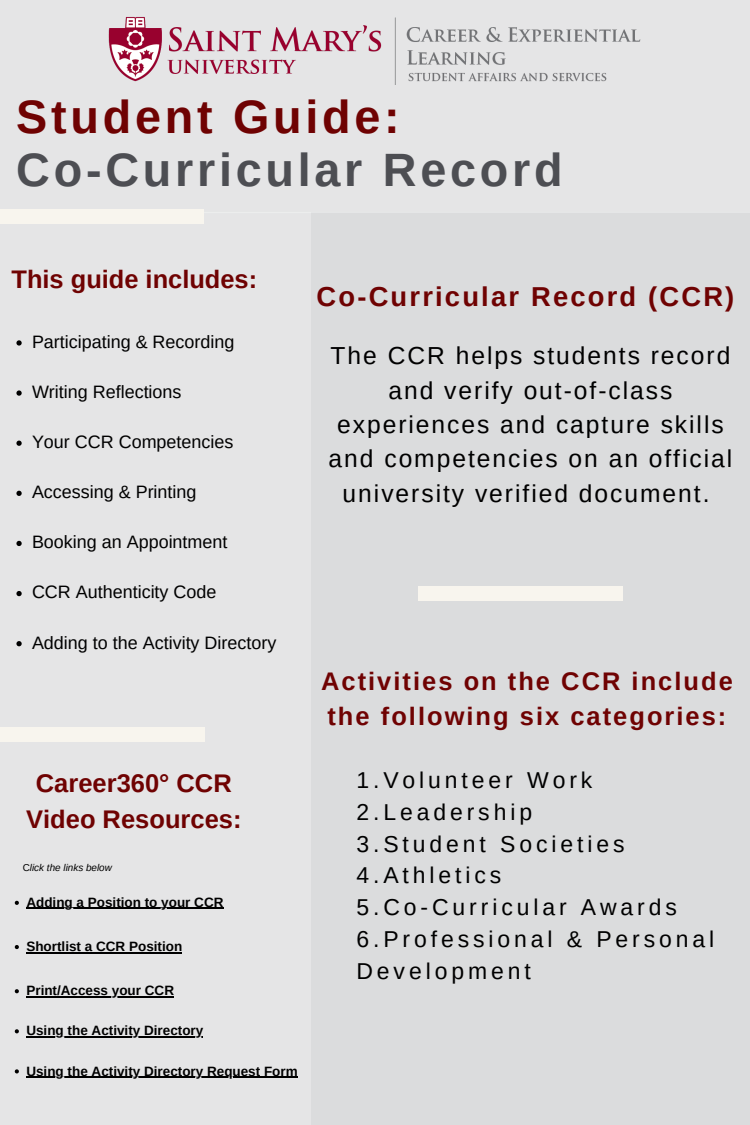
<style>
.page{position:relative;width:750px;height:1125px;background:#dbdcdd}
.page>*{position:absolute;margin:0;border:0;box-sizing:border-box;transform-origin:0 0}
.t1{font:700 46.75px "Arimo";letter-spacing:.08em;color:#4d4e53}
.t2{font:700 46.75px "Arimo";letter-spacing:.08em;color:#6f0202}
.t3{font:700 27.38px "Arimo";letter-spacing:.08em;color:#6f0202}
.t4{font:700 25.5px "Arimo";color:#6f0202}
.t5{font:700 25.38px "Arimo";letter-spacing:.08em;color:#6f0202}
.t6{font:700 25.38px "Arimo";color:#6f0202}
.t7{font:24.62px/34.4px "Arimo";letter-spacing:.08em;color:#000;text-align:center}
.t8{font:23px/31.8px "Arimo";letter-spacing:.17em;color:#000}
.t9{font:18px "Arimo";color:#000}
.t10{font:700 13.5px "Arimo";color:#000}
.t11{font:italic 9.88px "Arimo";color:#000}
.s1{font-style:normal}
</style>
<div class="page">
<div style="left:0;top:215px;width:298px;height:862px;background:#e5e5e6"></div>
<div style="left:0;top:209px;width:203px;height:15px;background:#f8f5ee"></div>
<div style="left:418px;top:586px;width:204px;height:14px;background:#f8f5ee"></div>
<div style="left:0;top:727px;width:204px;height:14px;background:#f8f5ee"></div>
<svg style="left:16px;top:340px;width:6px;height:6px"></svg>
<svg style="left:16px;top:390px;width:6px;height:6px"></svg>
<svg style="left:16px;top:441px;width:6px;height:5px"></svg>
<svg style="left:16px;top:491px;width:6px;height:5px"></svg>
<svg style="left:16px;top:541px;width:6px;height:5px"></svg>
<svg style="left:16px;top:591px;width:6px;height:5px"></svg>
<svg style="left:16px;top:641px;width:6px;height:5px"></svg>
<svg style="left:15px;top:901px;width:4px;height:4px"></svg>
<hr style="left:26px;top:908px;width:198px;height:1px;background:#000">
<svg style="left:15px;top:945px;width:4px;height:4px"></svg>
<hr style="left:26px;top:952px;width:156px;height:1px;background:#000">
<svg style="left:15px;top:989px;width:4px;height:4px"></svg>
<hr style="left:26px;top:996px;width:148px;height:1px;background:#000">
<svg style="left:15px;top:1029px;width:4px;height:4px"></svg>
<hr style="left:26px;top:1036px;width:177px;height:1px;background:#000">
<svg style="left:15px;top:1069px;width:4px;height:4px"></svg>
<hr style="left:26px;top:1077px;width:272px;height:1px;background:#000">
<img style="left:108px;top:17px;width:533px;height:68px">
<p class="t2" style="left:16px;top:91px;width:385px">Student Guide:</p>
<p class="t1" style="left:16px;top:144px;width:548px">Co-Curricular Record</p>
<p class="t6" style="left:12px;top:265px;width:247px">This guide includes:</p>
<p class="t9" style="left:32px;top:332px;width:204px">Participating &amp; Recording</p>
<p class="t9" style="left:32px;top:382px;width:151px">Writing Reflections</p>
<p class="t9" style="left:32px;top:432px;width:203px">Your CCR Competencies</p>
<p class="t9" style="left:32px;top:482px;width:166px">Accessing &amp; Printing</p>
<p class="t9" style="left:32px;top:532px;width:197px">Booking an Appointment</p>
<p class="t9" style="left:32px;top:582px;width:186px">CCR Authenticity Code</p>
<p class="t9" style="left:32px;top:632px;width:246px">Adding to the Activity Directory</p>
<p class="t4" style="left:36px;top:769px;width:197px">Career360° CCR</p>
<p class="t4" style="left:26px;top:804px;width:217px">Video Resources:</p>
<p class="t11" style="left:23px;top:862px;width:91px"><span class="s1">C</span>lick the links below</p>
<p class="t10" style="left:26px;top:895px;width:199px">Adding a Position to your CCR</p>
<p class="t10" style="left:26px;top:939px;width:157px">Shortlist a CCR Position</p>
<p class="t10" style="left:26px;top:983px;width:149px">Print/Access your CCR</p>
<p class="t10" style="left:26px;top:1023px;width:178px">Using the Activity Directory</p>
<p class="t10" style="left:26px;top:1063px;width:273px">Using the Activity Directory Request Form</p>
<p class="t3" style="left:317px;top:281px;width:419px">Co-Curricular Record (CCR)</p>
<p class="t7" style="left:329px;top:338px;width:405px">The CCR helps students record and verify out-of-class experiences and capture skills and competencies on an official university verified document.</p>
<p class="t5" style="left:321px;top:667px;width:413px">Activities on the CCR include</p>
<p class="t5" style="left:327px;top:702px;width:400px">the following six categories:</p>
<p class="t8" style="left:356px;top:764px;width:237px">1.Volunteer Work</p>
<p class="t8" style="left:356px;top:796px;width:177px">2.Leadership</p>
<p class="t8" style="left:356px;top:828px;width:270px">3.Student Societies</p>
<p class="t8" style="left:356px;top:859px;width:146px">4.Athletics</p>
<p class="t8" style="left:356px;top:891px;width:322px">5.Co-Curricular Awards</p>
<p class="t8" style="left:356px;top:923px;width:359px">6.Professional &amp; Personal<br>Development</p>
</div>
